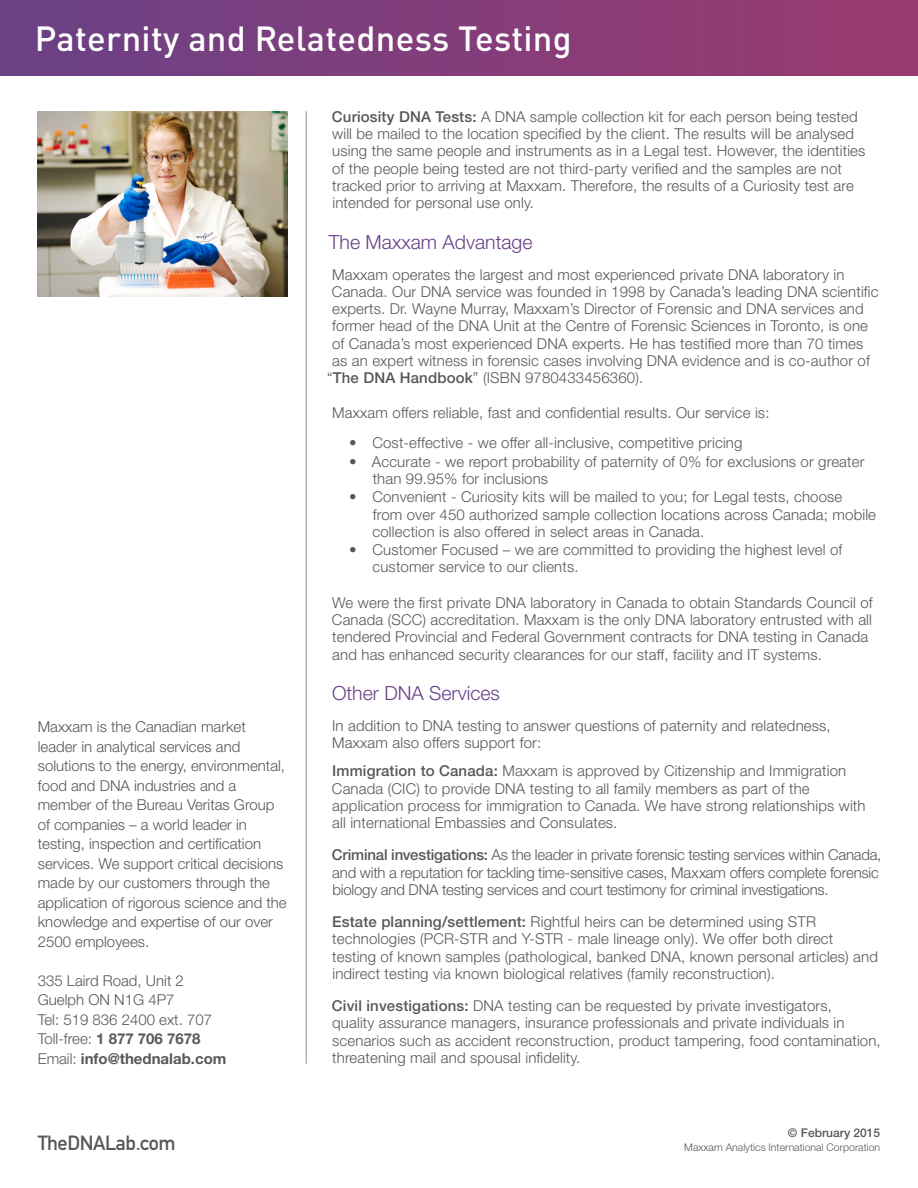
<style>
.page{position:relative;width:918px;height:1188px;background:#fff}
.page>*{position:absolute;margin:0;border:0;box-sizing:border-box;transform-origin:0 0}
.t1{font:500 34.5px "DINOT";letter-spacing:.01em;color:#fff}
.t2{font:20.25px "DIN Mittelschrift Std";letter-spacing:-.02em;color:#57585a}
.section_title{font:300 19.5px "Helvetica Neue LT Std";color:#694185}
.body_text{font:300 15px/17.2px "Helvetica Neue LT Std";letter-spacing:.01em;color:#57585a}
.body_text-2{font:300 15px/17.2px "Helvetica Neue LT Std";letter-spacing:-.015em;color:#57585a}
.t3{font:700 15px "Helvetica Neue LT Std";color:#57585a}
.t4{font:500 12px "Helvetica Neue LT Std";color:#57585a}
.t5{font:300 10.5px "Helvetica Neue LT Std";color:#57585a}
.s1{font-weight:300}
.s2{font-weight:500}
</style>
<div class="page">
<div style="left:0;top:0;width:918px;height:76px;background:linear-gradient(to right,#6b4185,#9b3a70)"></div>
<hr style="left:306px;top:111px;width:1px;height:953px;background:#919496">
<img style="left:38px;top:111px;width:249px;height:185px">
<p class="t1" style="left:35px;top:16px;width:538px">Paternity and Relatedness Testing</p>
<p class="body_text" style="left:38px;top:717px;width:250px;line-height:19.5px">Maxxam is the Canadian market leader in analytical services and solutions to the energy, environmental, food and DNA industries and a member of the Bureau Veritas Group of companies – a world leader in testing, inspection and certification services. We support critical decisions made by our customers through the application of rigorous science and the knowledge and expertise of our over 2500 employees.</p>
<p class="body_text" style="left:38px;top:972px;width:148px">335 Laird Road, Unit 2</p>
<p class="body_text" style="left:38px;top:991px;width:138px">Guelph ON N1G 4P7</p>
<p class="body_text" style="left:38px;top:1011px;width:176px">Tel: 519 836 2400 ext. 707</p>
<p class="t3" style="left:38px;top:1030px;width:164px"><span class="s1">Toll-free:</span> 1 877 706 7678</p>
<p class="t3" style="left:38px;top:1049px;width:190px"><span class="s1">Email:</span> info@thednalab.com</p>
<p class="body_text" style="left:332px;top:108px;width:535px"><span class="s2">Curiosity DNA Tests:</span> A DNA sample collection kit for each person being tested will be mailed to the location specified by the client. The results will be analysed using the same people and instruments as in a Legal test. However, the identities of the people being tested are not third-party verified and the samples are not tracked prior to arriving at Maxxam. Therefore, the results of a Curiosity test are intended for personal use only.</p>
<p class="section_title" style="left:329px;top:230px;width:205px">The Maxxam Advantage</p>
<p class="body_text" style="left:332px;top:265px;width:514px">Maxxam operates the largest and most experienced private DNA laboratory in</p>
<p class="body_text" style="left:332px;top:283px;width:548px">Canada. Our DNA service was founded in 1998 by Canada’s leading DNA scientific</p>
<p class="body_text" style="left:332px;top:300px;width:533px">experts. Dr. Wayne Murray, Maxxam’s Director of Forensic and DNA services and</p>
<p class="body_text" style="left:332px;top:317px;width:537px">former head of the DNA Unit at the Centre of Forensic Sciences in Toronto, is one</p>
<p class="body_text" style="left:332px;top:334px;width:533px">of Canada’s most experienced DNA experts. He has testified more than 70 times</p>
<p class="body_text" style="left:332px;top:352px;width:539px">as an expert witness in forensic cases involving DNA evidence and is co-author of</p>
<p class="body_text" style="left:327px;top:369px;width:318px">“<span class="s2">The DNA Handbook</span>” (ISBN 9780433456360).</p>
<p class="body_text" style="left:332px;top:403px;width:439px">Maxxam offers reliable, fast and confidential results. Our service is:</p>
<p class="body_text" style="left:349px;top:434px;width:395px">• Cost-effective - we offer all-inclusive, competitive pricing</p>
<p class="body_text" style="left:373px;top:452px;width:493px;text-indent:-24px">• Accurate - we report probability of paternity of 0% for exclusions or greater than 99.95% for inclusions</p>
<p class="body_text" style="left:373px;top:488px;width:505px;text-indent:-24px">• Convenient - Curiosity kits will be mailed to you; for Legal tests, choose<br>from over 450 authorized sample collection locations across Canada; mobile collection is also offered in select areas in Canada.</p>
<p class="body_text" style="left:373px;top:541px;width:471px;text-indent:-24px">• Customer Focused – we are committed to providing the highest level of customer service to our clients.</p>
<p class="body_text" style="left:332px;top:594px;width:542px">We were the first private DNA laboratory in Canada to obtain Standards Council of Canada (SCC) accreditation. Maxxam is the only DNA laboratory entrusted with all tendered Provincial and Federal Government contracts for DNA testing in Canada and has enhanced security clearances for our staff, facility and IT systems.</p>
<p class="section_title" style="left:332px;top:681px;width:169px">Other DNA Services</p>
<p class="body_text" style="left:332px;top:717px;width:500px">In addition to DNA testing to answer questions of paternity and relatedness,<br>Maxxam also offers support for:</p>
<p class="body_text" style="left:332px;top:762px;width:535px"><span class="s2">Immigration to Canada:</span> Maxxam is approved by Citizenship and Immigration Canada (CIC) to provide DNA testing to all family members as part of the application process for immigration to Canada. We have strong relationships with all international Embassies and Consulates.</p>
<p class="body_text-2" style="left:332px;top:846px;width:551px"><span class="s2">Criminal investigations:</span> As the leader in private forensic testing services within Canada, and with a reputation for tackling time-sensitive cases, Maxxam offers complete forensic biology and DNA testing services and court testimony for criminal investigations.</p>
<p class="body_text" style="left:332px;top:913px;width:547px"><span class="s2">Estate planning/settlement:</span> Rightful heirs can be determined using STR technologies (PCR-STR and Y-STR - male lineage only). We offer both direct testing of known samples (pathological, banked DNA, known personal articles) and indirect testing via known biological relatives (family reconstruction).</p>
<p class="body_text" style="left:332px;top:997px;width:550px"><span class="s2">Civil investigations:</span> DNA testing can be requested by private investigators,<br>quality assurance managers, insurance professionals and private individuals in scenarios such as accident reconstruction, product tampering, food contamination, threatening mail and spousal infidelity.</p>
<p class="t4" style="left:788px;top:1126px;width:94px">© February 2015</p>
<p class="t2" style="left:38px;top:1131px;width:139px">TheDNALab.com</p>
<p class="t5" style="left:684px;top:1141px;width:198px">Maxxam Analytics International Corporation</p>
</div>
